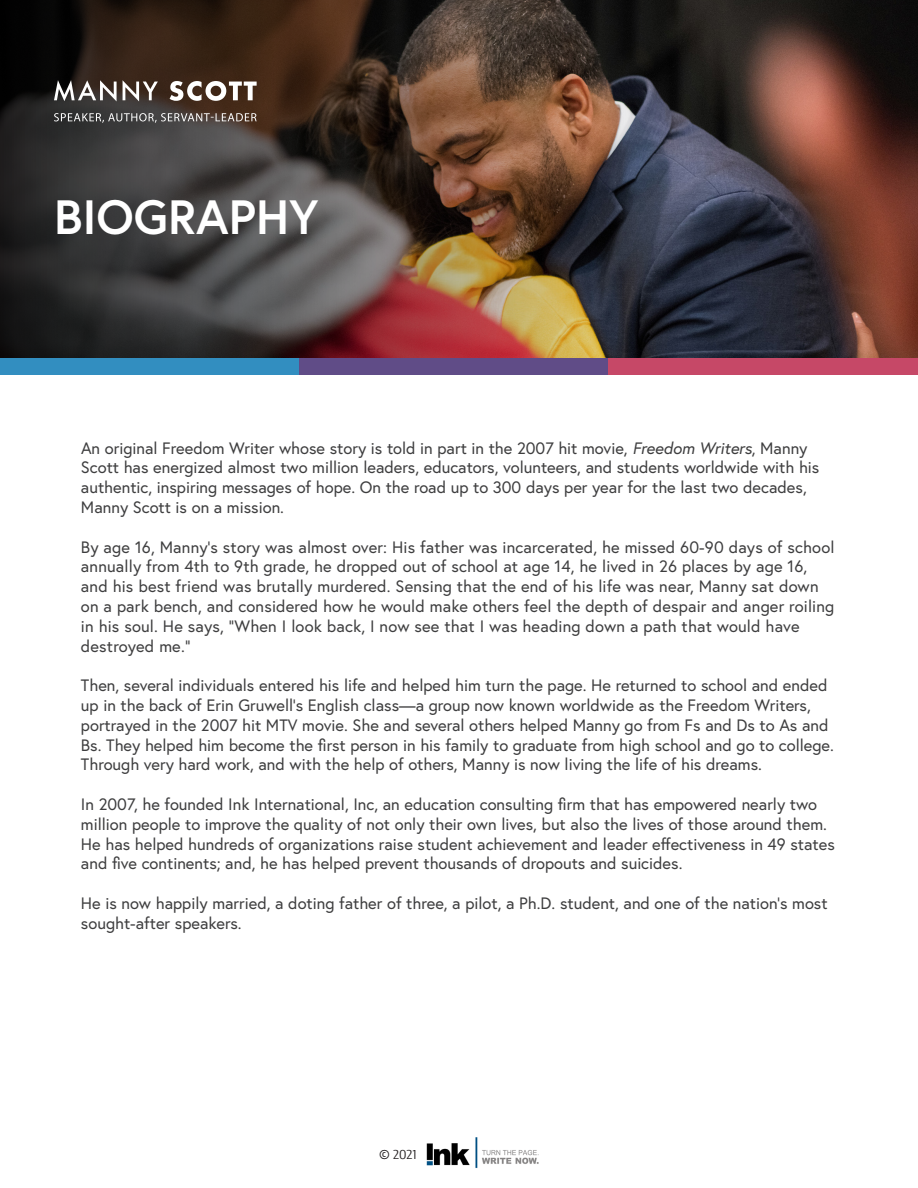
<style>
.page{position:relative;width:918px;height:1188px;background:#fff}
.page>*{position:absolute;margin:0;border:0;box-sizing:border-box;transform-origin:0 0}
.t1{font:700 48.15px "Europa";color:#fff}
.t2{font:16.5px/19.8px "Europa";color:#3e3e3f}
.t3{font:13.5px "Globale";color:#231f20}
.s1{font-style:italic}
</style>
<div class="page">
<img style="left:679px;top:0;width:239px;height:358px">
<img style="left:426px;top:1137px;width:113px;height:32px">
<img style="left:0;top:0;width:679px;height:358px">
<svg style="left:54px;top:113px;width:203px;height:10px;background:#6c6764"></svg>
<svg style="left:54px;top:80px;width:203px;height:21px"></svg>
<div style="left:0;top:358px;width:299px;height:17px;background:#328ec0"></div>
<div style="left:299px;top:358px;width:309px;height:17px;background:#604c87"></div>
<div style="left:608px;top:358px;width:310px;height:17px;background:#c64867"></div>
<p class="t1" style="left:54px;top:184px;width:266px">BIOGRAPHY</p>
<p class="t2" style="left:81px;top:438px;width:740px">An original Freedom Writer whose story is told in part in the 2007 hit movie, <span class="s1">Freedom Writers</span>, Manny Scott has energized almost two million leaders, educators, volunteers, and students worldwide with his authentic, inspiring messages of hope. On the road up to 300 days per year for the last two decades, Manny Scott is on a mission.</p>
<p class="t2" style="left:81px;top:537px;width:755px">By age 16, Manny’s story was almost over: His father was incarcerated, he missed 60-90 days of school annually from 4th to 9th grade, he dropped out of school at age 14, he lived in 26 places by age 16, and his best friend was brutally murdered. Sensing that the end of his life was near, Manny sat down on a park bench, and considered how he would make others feel the depth of despair and anger roiling in his soul. He says, “When I look back, I now see that I was heading down a path that would have destroyed me.”</p>
<p class="t2" style="left:81px;top:675px;width:755px">Then, several individuals entered his life and helped him turn the page. He returned to school and ended up in the back of Erin Gruwell’s English class—a group now known worldwide as the Freedom Writers, portrayed in the 2007 hit MTV movie. She and several others helped Manny go from Fs and Ds to As and Bs. They helped him become the first person in his family to graduate from high school and go to college.<br>Through very hard work, and with the help of others, Manny is now living the life of his dreams.</p>
<p class="t2" style="left:81px;top:794px;width:755px">In 2007, he founded Ink International, Inc, an education consulting firm that has empowered nearly two million people to improve the quality of not only their own lives, but also the lives of those around them.<br>He has helped hundreds of organizations raise student achievement and leader effectiveness in 49 states and five continents; and, he has helped prevent thousands of dropouts and suicides.</p>
<p class="t2" style="left:81px;top:893px;width:748px">He is now happily married, a doting father of three, a pilot, a Ph.D. student, and one of the nation’s most sought-after speakers.</p>
<p class="t3" style="left:379px;top:1147px;width:40px">© 2021</p>
</div>
